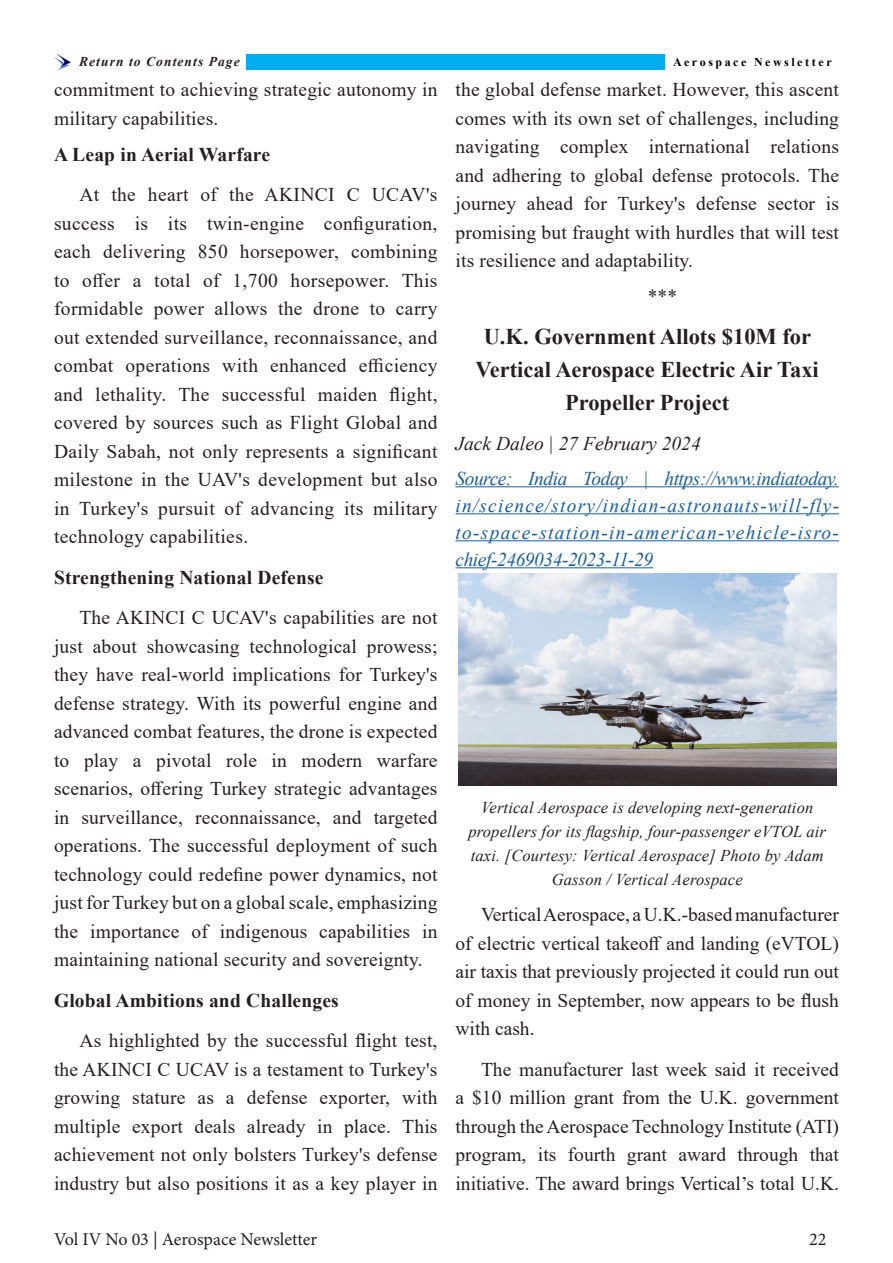
<style>
.page{position:relative;width:893px;height:1263px;background:#fff}
.page>*{position:absolute;margin:0;border:0;box-sizing:border-box;transform-origin:0 0}
.t1{font:700 22.5px/33px "Times New Roman";color:#231f20;text-align:center}
.t2{font:19.5px/28.5px "Times New Roman";letter-spacing:.01em;color:#231f20;text-align:justify}
.t3{font:italic 19.5px/27px "Times New Roman";letter-spacing:.07em;color:#175d9e;text-align:justify}
.t4{font:700 19.5px "Times New Roman";letter-spacing:.01em;color:#231f20}
.t5{font:italic 19.5px "Times New Roman";color:#231f20}
.t6{font:18px "Minion Pro";color:#231f20}
.t7{font:italic 16.5px/24px "Times New Roman";letter-spacing:.01em;color:#231f20;text-align:center}
.t8{font:italic 700 13.5px "Times New Roman";letter-spacing:.08em;color:#231f20}
.t9{font:700 12px "Times New Roman";letter-spacing:.21em;color:#000}
</style>
<div class="page">
<img style="left:54px;top:54px;width:17px;height:16px">
<div style="left:246px;top:54px;width:420px;height:16px;background:#00aeef"></div>
<hr style="left:455px;top:486px;width:384px;height:1px;background:#175d9e">
<hr style="left:455px;top:513px;width:384px;height:1px;background:#175d9e">
<hr style="left:455px;top:540px;width:384px;height:1px;background:#175d9e">
<hr style="left:455px;top:567px;width:198px;height:1px;background:#175d9e">
<img style="left:458px;top:573px;width:378px;height:212px">
<p class="t8" style="left:79px;top:52px;width:162px">Return to Contents Page</p>
<p class="t9" style="left:673px;top:53px;width:160px">Aerospace Newsletter</p>
<p class="t2" style="left:54px;top:75px;width:385px">commitment to achieving strategic autonomy in military capabilities.</p>
<p class="t4" style="left:54px;top:140px;width:218px">A Leap in Aerial Warfare</p>
<p class="t2" style="left:54px;top:180px;width:385px;text-indent:26px">At the heart of the AKINCI C UCAV's success is its twin-engine configuration, each delivering 850 horsepower, combining to offer a total of 1,700 horsepower. This formidable power allows the drone to carry out extended surveillance, reconnaissance, and combat operations with enhanced efficiency and lethality. The successful maiden flight, covered by sources such as Flight Global and Daily Sabah, not only represents a significant milestone in the UAV's development but also in Turkey's pursuit of advancing its military technology capabilities.</p>
<p class="t4" style="left:54px;top:563px;width:271px">Strengthening National Defense</p>
<p class="t2" style="left:54px;top:603px;width:385px;text-indent:26px">The AKINCI C UCAV's capabilities are not just about showcasing technological prowess; they have real-world implications for Turkey's defense strategy. With its powerful engine and advanced combat features, the drone is expected to play a pivotal role in modern warfare scenarios, offering Turkey strategic advantages in surveillance, reconnaissance, and targeted operations. The successful deployment of such technology could redefine power dynamics, not just for Turkey but on a global scale, emphasizing the importance of indigenous capabilities in maintaining national security and sovereignty.</p>
<p class="t4" style="left:54px;top:986px;width:286px">Global Ambitions and Challenges</p>
<p class="t2" style="left:54px;top:1026px;width:385px;text-indent:26px">As highlighted by the successful flight test, the AKINCI C UCAV is a testament to Turkey's growing stature as a defense exporter, with multiple export deals already in place. This achievement not only bolsters Turkey's defense industry but also positions it as a key player in</p>
<p class="t2" style="left:455px;top:75px;width:385px">the global defense market. However, this ascent comes with its own set of challenges, including navigating complex international relations and adhering to global defense protocols. The journey ahead for Turkey's defense sector is promising but fraught with hurdles that will test its resilience and adaptability.</p>
<p class="t2" style="left:648px;top:282px;width:31px">***</p>
<p class="t1" style="left:476px;top:319px;width:345px">U.K. Government Allots $10M for<br>Vertical Aerospace Electric Air Taxi<br>Propeller Project</p>
<p class="t5" style="left:455px;top:430px;width:247px">Jack Daleo | 27 February 2024</p>
<p class="t3" style="left:455px;top:464px;width:385px">Source: India Today | https://www.indiatoday. in/science/story/indian-astronauts-will-fly&shy;to-space-station-in-american-vehicle-isro&shy;chief-2469034-2023-11-29</p>
<p class="t7" style="left:468px;top:795px;width:359px">Vertical Aerospace is developing next-generation propellers for its flagship, four-passenger eVTOL air taxi. [Courtesy: Vertical Aerospace] Photo by Adam Gasson / Vertical Aerospace</p>
<p class="t2" style="left:455px;top:900px;width:385px;text-indent:26px">Vertical Aerospace, a U.K.-based manufacturer of electric vertical takeoff and landing (eVTOL) air taxis that previously projected it could run out of money in September, now appears to be flush with cash.</p>
<p class="t2" style="left:455px;top:1054px;width:385px;text-indent:26px">The manufacturer last week said it received a $10 million grant from the U.K. government through the Aerospace Technology Institute (ATI) program, its fourth grant award through that initiative. The award brings Vertical’s total U.K.</p>
<p class="t6" style="left:54px;top:1227px;width:265px">Vol IV No 03 | Aerospace Newsletter</p>
<p class="t6" style="left:809px;top:1227px;width:19px">22</p>
</div>
